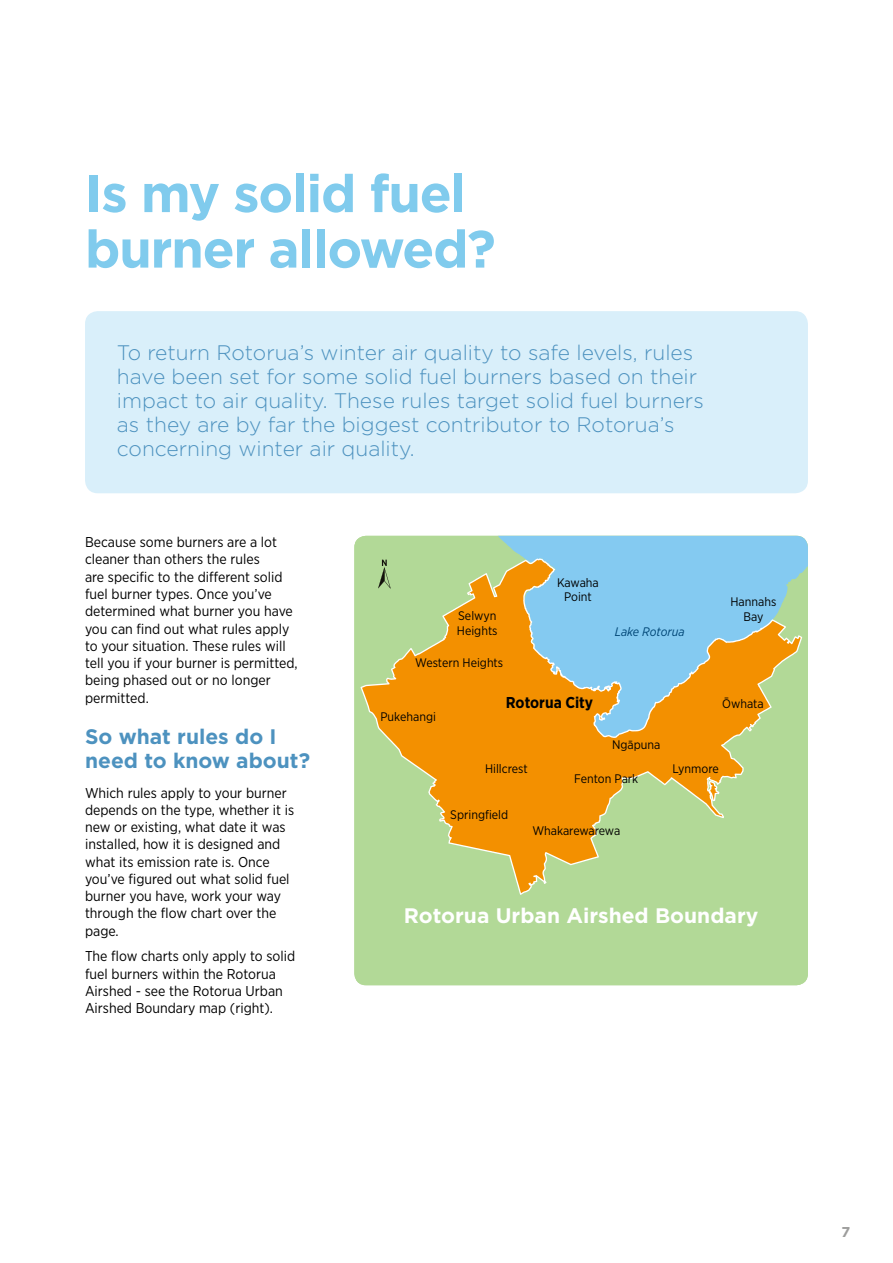
<style>
.page{position:relative;width:893px;height:1263px;background:#fff}
.page>*{position:absolute;margin:0;border:0;box-sizing:border-box;transform-origin:0 0}
.t1{font:700 52.5px/55.5px "Gotham";letter-spacing:-.025em;color:#80cbed}
.t2{font:300 21px/24px "Gotham";color:#4d92bf}
.t3{font:700 21px/24px "Gotham";color:#4d92bf}
.t4{font:700 21px "Gotham";color:#fff}
.t5{font:700 15.75px "Gotham Narrow";color:#000}
.t6{font:14.25px/17.2px "Gotham Narrow";color:#000}
.t7{font:700 14.25px "Gotham";color:#9d9d9c}
.t8{font:12.45px/14.9px "Gotham Narrow";color:#000;text-align:center}
.t9{font:italic 12.45px "Gotham Narrow";color:#004676}
</style>
<div class="page">
<div style="left:85px;top:311px;width:723px;height:182px;background:#d9effa;border-radius:13px"></div>
<div style="left:354px;top:536px;width:454px;height:449px;background:#b2d997"></div>
<svg style="left:497px;top:536px;width:311px;height:202px;background:#8bcce2"></svg>
<svg style="left:360px;top:558px;width:442px;height:337px;background:#c4b96d"></svg>
<svg style="left:378px;top:560px;width:13px;height:28px"></svg>
<h1 class="t1" style="left:85px;top:165px;width:412px">Is my solid fuel burner allowed?</h1>
<p class="t2" style="left:117px;top:340px;width:588px">To return Rotorua’s winter air quality to safe levels, rules have been set for some solid fuel burners based on their impact to air quality. These rules target solid fuel burners as they are by far the biggest contributor to Rotorua’s concerning winter air quality.</p>
<p class="t6" style="left:85px;top:533px;width:214px">Because some burners are a lot cleaner than others the rules<br>are specific to the different solid fuel burner types. Once you’ve determined what burner you have you can find out what rules apply to your situation. These rules will tell you if your burner is permitted, being phased out or no longer permitted.</p>
<h2 class="t3" style="left:85px;top:724px;width:227px">So what rules do I need to know about?</h2>
<p class="t6" style="left:85px;top:783px;width:211px">Which rules apply to your burner depends on the type, whether it is new or existing, what date it was installed, how it is designed and what its emission rate is. Once you’ve figured out what solid fuel burner you have, work your way through the flow chart over the page.</p>
<p class="t6" style="left:85px;top:947px;width:212px">The flow charts only apply to solid fuel burners within the Rotorua<br>Airshed - see the Rotorua Urban<br>Airshed Boundary map (right).</p>
<p class="t8" style="left:457px;top:608px;width:42px;text-align:left">Selwyn<br>Heights</p>
<p class="t8" style="left:415px;top:655px;width:90px">Western Heights</p>
<p class="t8" style="left:557px;top:574px;width:43px">Kawaha<br>Point</p>
<p class="t8" style="left:380px;top:709px;width:57px">Pukehangi</p>
<p class="t5" style="left:506px;top:692px;width:89px">Rotorua City</p>
<p class="t9" style="left:615px;top:623px;width:71px">Lake Rotorua</p>
<p class="t8" style="left:612px;top:736px;width:50px">Ngāpuna</p>
<p class="t8" style="left:730px;top:594px;width:47px">Hannahs<br>Bay</p>
<p class="t8" style="left:722px;top:696px;width:43px">Ōwhata</p>
<p class="t8" style="left:485px;top:761px;width:44px">Hillcrest</p>
<p class="t8" style="left:450px;top:806px;width:59px">Springfield</p>
<p class="t8" style="left:574px;top:771px;width:66px">Fenton Park</p>
<p class="t8" style="left:532px;top:823px;width:89px">Whakarewarewa</p>
<p class="t8" style="left:672px;top:761px;width:48px">Lynmore</p>
<h2 class="t4" style="left:404px;top:901px;width:356px">Rotorua Urban Airshed Boundary</h2>
<p class="t7" style="left:842px;top:1223px;width:10px">7</p>
</div>
